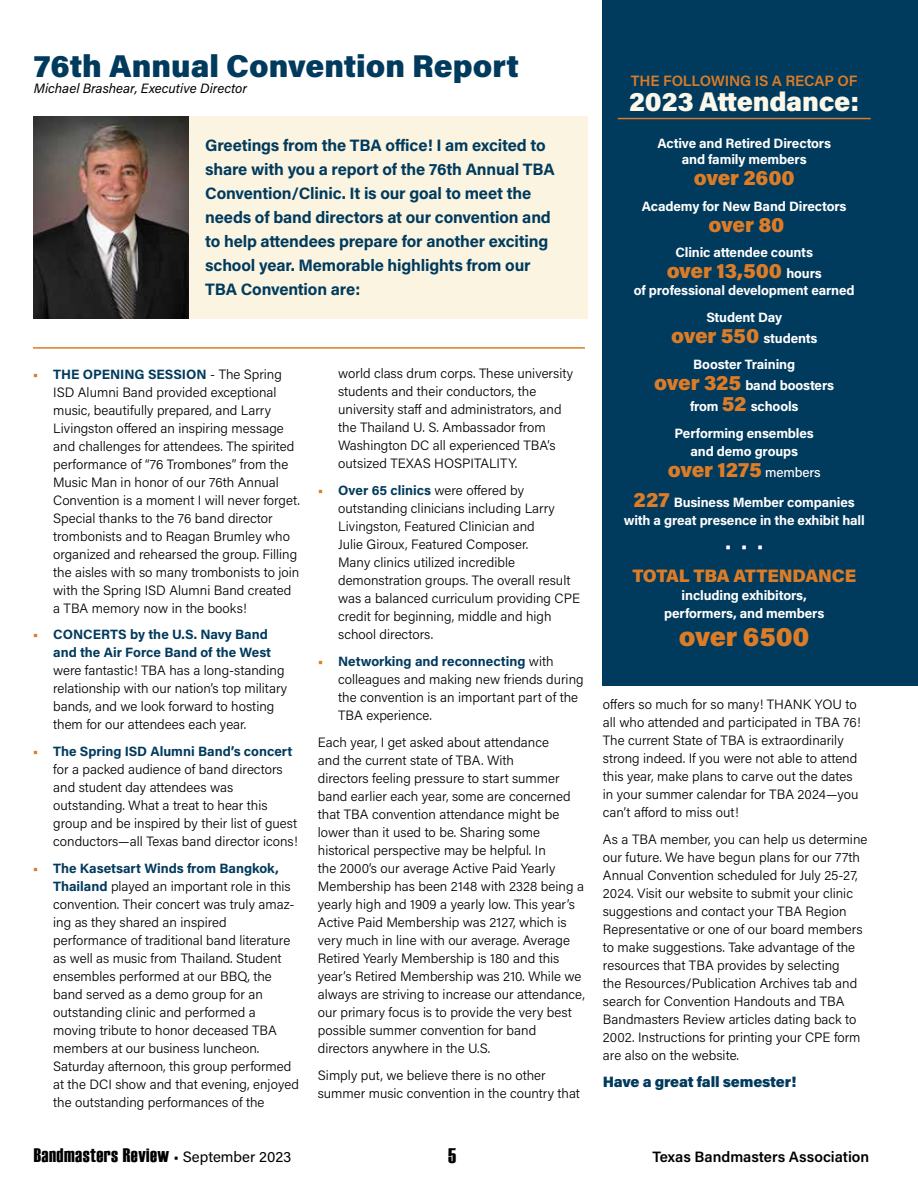
<style>
.page{position:relative;width:918px;height:1188px;background:#fff}
.page>*{position:absolute;margin:0;border:0;box-sizing:border-box;transform-origin:0 0}
.t1{font:900 31.5px "Acumin Pro";color:#003a5d}
.t2{font:900 27px "Acumin Pro";letter-spacing:-.01em;color:#fbf7e9}
.t3{font:900 27px "Acumin Pro";letter-spacing:-.005em;color:#dc7c27}
.t4{font:900 21px "Acumin Pro";letter-spacing:-.01em;color:#dc7c27}
.t5{font:21px "Haettenschweiler";color:#000}
.t6{font:19.5px "Haettenschweiler";letter-spacing:.025em;color:#000}
.t7{font:900 18px "Acumin Pro";letter-spacing:-.015em;color:#dc7c27}
.t8{font:500 18px "Acumin Pro";color:#fff}
.t9{font:700 16.5px/24px "Acumin Pro";letter-spacing:-.01em;color:#003a5d}
.t10{font:600 15px "Acumin Pro";color:#000}
.t11{font:900 15px "Acumin Pro";letter-spacing:-.01em;color:#003a5d}
.t12{font:600 15px "Acumin Pro";letter-spacing:-.01em;color:#dc7c27}
.t13{font:300 13.5px/18px "Acumin Pro";color:#000}
.t14{font:700 13.5px/18px "Acumin Pro";letter-spacing:-.01em;color:#fff;text-align:center}
.t15{font:700 13.5px/18px "Acumin Pro";color:#003a5d;text-align:right}
.t16{font:italic 13.5px "Acumin Pro";color:#000}
.s1{font-weight:700;color:#dc7c27}
.s2{font-weight:700;color:#003a5d}
.s3{color:#dc7c27}
.s4{font-weight:700;font-size:13.5px;color:#fff}
.s5{font-weight:900;font-size:21px;color:#dc7c27}
.s6{font-weight:500;font-size:13.5px;color:#fff}
.s7{font-family:"Acumin Pro";font-size:15px}
</style>
<div class="page">
<div style="left:34px;top:116px;width:554px;height:203px;background:#faf4e1"></div>
<hr style="left:33px;top:347px;width:552px;height:2px;background:#dc7c27">
<img style="left:34px;top:116px;width:155px;height:203px">
<div style="left:603px;top:0;width:315px;height:686px;background:#003a5d"></div>
<hr style="left:618px;top:118px;width:253px;height:1px;background:#dc7c27">
<h1 class="t1" style="left:34px;top:44px;width:487px">76th Annual Convention Report</h1>
<p class="t16" style="left:34px;top:79px;width:215px">Michael Brashear, Executive Director</p>
<p class="t9" style="left:205px;top:132px;width:351px">Greetings from the TBA office! I am excited to share with you a report of the 76th Annual TBA Convention/Clinic. It is our goal to meet the needs of band directors at our convention and to help attendees prepare for another exciting school year. Memorable highlights from our TBA Convention are:</p>
<p class="t13" style="left:53px;top:364px;width:248px;text-indent:-20px"><span class="s1">•</span> <span class="s2">THE OPENING SESSION</span> - The Spring ISD Alumni Band provided exceptional music, beautifully prepared, and Larry Livingston offered an inspiring message and challenges for attendees. The spirited performance of “76 Trombones” from the Music Man in honor of our 76th Annual Convention is a moment I will never forget.<br>Special thanks to the 76 band director trombonists and to Reagan Brumley who organized and rehearsed the group. Filling the aisles with so many trombonists to join with the Spring ISD Alumni Band created a TBA memory now in the books!</p>
<p class="t15" style="left:33px;top:625px;width:240px"><span class="s3">•</span> CONCERTS by the U.S. Navy Band and the Air Force Band of the West</p>
<p class="t13" style="left:53px;top:661px;width:236px">were fantastic! TBA has a long-standing relationship with our nation’s top military bands, and we look forward to hosting them for our attendees each year.</p>
<p class="t13" style="left:53px;top:742px;width:246px;text-indent:-20px"><span class="s1">•</span> <span class="s2">The Spring ISD Alumni Band’s concert </span>for a packed audience of band directors and student day attendees was outstanding. What a treat to hear this group and be inspired by their list of guest conductors—all Texas band director icons!</p>
<p class="t13" style="left:53px;top:859px;width:247px;text-indent:-20px"><span class="s1">•</span> <span class="s2">The Kasetsart Winds from Bangkok, Thailand</span> played an important role in this convention. Their concert was truly amaz&shy;ing as they shared an inspired performance of traditional band literature as well as music from Thailand. Student ensembles performed at our BBQ, the band served as a demo group for an outstanding clinic and performed a moving tribute to honor deceased TBA members at our business luncheon.<br>Saturday afternoon, this group performed at the DCI show and that evening, enjoyed the outstanding performances of the</p>
<p class="t13" style="left:338px;top:364px;width:237px">world class drum corps. These university students and their conductors, the university staff and administrators, and the Thailand U. S. Ambassador from Washington DC all experienced TBA’s outsized TEXAS HOSPITALITY.</p>
<p class="t13" style="left:338px;top:481px;width:243px;text-indent:-20px"><span class="s1">•</span> <span class="s2">Over 65 clinics</span> were offered by outstanding clinicians including Larry Livingston, Featured Clinician and<br>Julie Giroux, Featured Composer.<br>Many clinics utilized incredible demonstration groups. The overall result was a balanced curriculum providing CPE credit for beginning, middle and high school directors.</p>
<p class="t13" style="left:338px;top:652px;width:247px;text-indent:-20px"><span class="s1">•</span> <span class="s2">Networking and reconnecting</span> with colleagues and making new friends during the convention is an important part of the TBA experience.</p>
<p class="t13" style="left:318px;top:733px;width:269px">Each year, I get asked about attendance<br>and the current state of TBA. With<br>directors feeling pressure to start summer band earlier each year, some are concerned that TBA convention attendance might be lower than it used to be. Sharing some historical perspective may be helpful. In<br>the 2000’s our average Active Paid Yearly Membership has been 2148 with 2328 being a yearly high and 1909 a yearly low. This year’s Active Paid Membership was 2127, which is very much in line with our average. Average Retired Yearly Membership is 180 and this year’s Retired Membership was 210. While we always are striving to increase our attendance, our primary focus is to provide the very best possible summer convention for band directors anywhere in the U.S.</p>
<p class="t13" style="left:318px;top:1066px;width:264px">Simply put, we believe there is no other summer music convention in the country that</p>
<p class="t12" style="left:631px;top:70px;width:228px">THE FOLLOWING IS A RECAP OF</p>
<h2 class="t2" style="left:629px;top:82px;width:231px">2023 Attendance:</h2>
<p class="t14" style="left:657px;top:134px;width:175px;line-height:16.5px">Active and Retired Directors and family members</p>
<h3 class="t4" style="left:694px;top:163px;width:102px">over 2600</h3>
<p class="t14" style="left:642px;top:196px;width:206px">Academy for New Band Directors</p>
<h3 class="t4" style="left:709px;top:209px;width:77px">over 80</h3>
<p class="t14" style="left:676px;top:243px;width:139px">Clinic attendee counts</p>
<h3 class="t4" style="left:667px;top:256px;width:157px">over 13,500 <span class="s4">hours</span></h3>
<p class="t14" style="left:634px;top:276px;width:222px;line-height:26.8px">of professional development earned<br>Student Day</p>
<p class="t14" style="left:671px;top:324px;width:148px;line-height:26.8px"><span class="s5">over 550</span> students<br>Booster Training</p>
<p class="t14" style="left:654px;top:375px;width:181px;line-height:21px"><span class="s5">over 325</span> band boosters from <span class="s5">52</span> schools</p>
<p class="t14" style="left:675px;top:424px;width:141px">Performing ensembles and demo groups</p>
<h3 class="t4" style="left:668px;top:455px;width:154px">over 1275 <span class="s6">members</span></h3>
<p class="t14" style="left:624px;top:493px;width:243px"><span class="s5">227</span> Business Member companies with a great presence in the exhibit hall</p>
<h3 class="t8" style="left:725px;top:533px;width:40px">•••</h3>
<h3 class="t7" style="left:632px;top:563px;width:225px">TOTAL TBA ATTENDANCE</h3>
<p class="t14" style="left:664px;top:586px;width:162px">including exhibitors, performers, and members</p>
<h2 class="t3" style="left:679px;top:618px;width:132px">over 6500</h2>
<p class="t13" style="left:603px;top:695px;width:259px">offers so much for so many! THANK YOU to all who attended and participated in TBA 76!<br>The current State of TBA is extraordinarily strong indeed. If you were not able to attend this year, make plans to carve out the dates in your summer calendar for TBA 2024—you can’t afford to miss out!</p>
<p class="t13" style="left:603px;top:830px;width:266px">As a TBA member, you can help us determine our future. We have begun plans for our 77th Annual Convention scheduled for July 25-27, 2024. Visit our website to submit your clinic suggestions and contact your TBA Region Representative or one of our board members to make suggestions. Take advantage of the resources that TBA provides by selecting<br>the Resources/Publication Archives tab and search for Convention Handouts and TBA Bandmasters Review articles dating back to 2002. Instructions for printing your CPE form are also on the website.</p>
<p class="t11" style="left:603px;top:1071px;width:195px">Have a great fall semester!</p>
<h3 class="t6" style="left:34px;top:1144px;width:259px">Bandmasters Review <span class="s7">• September 2023</span></h3>
<h3 class="t5" style="left:448px;top:1144px;width:9px">5</h3>
<p class="t10" style="left:652px;top:1146px;width:218px">Texas Bandmasters Association</p>
</div>
